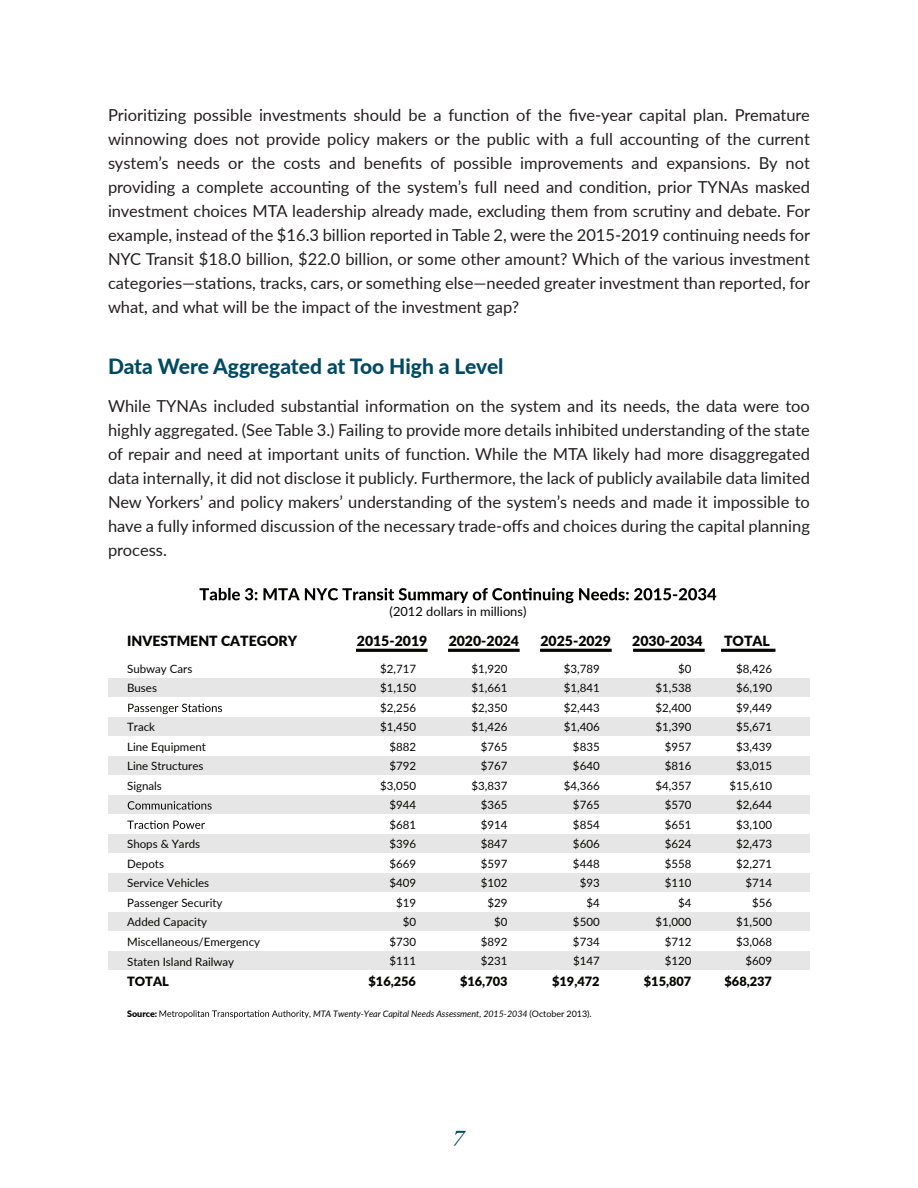
<style>
.page{position:relative;width:918px;height:1188px;background:#fff}
.page>*{position:absolute;margin:0;border:0;box-sizing:border-box;transform-origin:0 0}
.t1{font:800 21px "Lato";letter-spacing:-.005em;color:#004964}
.t2{font:italic 21px "Georgia";color:#004b66}
.t3{font:16.5px/24px "Lato";color:#231f20;text-align:justify}
.t4{font:900 14.1px "Lato";color:#040503}
.t5{font:900 12.75px "Lato";color:#040503}
.t6{font:12.75px "Lato";color:#040503}
.t7{font:11.55px "Lato";color:#040503}
.t8{font:italic 9px "Lato";letter-spacing:-.005em;color:#040503}
.t9{font:900 9px "Lato";color:#040503}
.s1{font-style:normal}
</style>
<div class="page">
<svg style="left:200px;top:588px;width:516px;height:15px"></svg>
<svg style="left:159px;top:1010px;width:151px;height:8px"></svg>
<hr style="left:356px;top:649px;width:72px;height:3px;background:#040503">
<hr style="left:448px;top:649px;width:72px;height:3px;background:#040503">
<hr style="left:540px;top:649px;width:72px;height:3px;background:#040503">
<hr style="left:633px;top:649px;width:72px;height:3px;background:#040503">
<hr style="left:721px;top:649px;width:54px;height:3px;background:#040503">
<svg style="left:128px;top:704px;width:94px;height:10px"></svg>
<svg style="left:127px;top:820px;width:78px;height:9px"></svg>
<div style="left:108px;top:679px;width:702px;height:18px;background:#e6e6e6"></div>
<div style="left:108px;top:718px;width:702px;height:18px;background:#e6e6e6"></div>
<div style="left:108px;top:757px;width:702px;height:18px;background:#e6e6e6"></div>
<div style="left:108px;top:796px;width:702px;height:18px;background:#e6e6e6"></div>
<div style="left:108px;top:834px;width:702px;height:19px;background:#e6e6e6"></div>
<div style="left:108px;top:873px;width:702px;height:18px;background:#e6e6e6"></div>
<div style="left:108px;top:912px;width:702px;height:18px;background:#e6e6e6"></div>
<div style="left:108px;top:951px;width:702px;height:18px;background:#e6e6e6"></div>
<p class="t3" style="left:108px;top:103px;width:704px">Prioritizing possible investments should be a function of the five-year capital plan. Premature winnowing does not provide policy makers or the public with a full accounting of the current system’s needs or the costs and benefits of possible improvements and expansions. By not providing a complete accounting of the system’s full need and condition, prior TYNAs masked investment choices MTA leadership already made, excluding them from scrutiny and debate. For example, instead of the $16.3 billion reported in Table 2, were the 2015-2019 continuing needs for NYC Transit $18.0 billion, $22.0 billion, or some other amount? Which of the various investment categories—stations, tracks, cars, or something else—needed greater investment than reported, for what, and what will be the impact of the investment gap?</p>
<p class="t1" style="left:108px;top:351px;width:397px">Data Were Aggregated at Too High a Level</p>
<p class="t3" style="left:108px;top:393px;width:703px">While TYNAs included substantial information on the system and its needs, the data were too highly aggregated. (See Table 3.) Failing to provide more details inhibited understanding of the state of repair and need at important units of function. While the MTA likely had more disaggregated data internally, it did not disclose it publicly. Furthermore, the lack of publicly availabile data limited New Yorkers’ and policy makers’ understanding of the system’s needs and made it impossible to have a fully informed discussion of the necessary trade-offs and choices during the capital planning process.</p>
<p class="t6" style="left:390px;top:602px;width:138px">(2012 dollars in millions)</p>
<p class="t4" style="left:127px;top:630px;width:172px">INVESTMENT CATEGORY</p>
<p class="t4" style="left:357px;top:630px;width:72px">2015-2019</p>
<p class="t4" style="left:449px;top:630px;width:72px">2020-2024</p>
<p class="t4" style="left:540px;top:630px;width:72px">2025-2029</p>
<p class="t4" style="left:632px;top:630px;width:72px">2030-2034</p>
<p class="t4" style="left:724px;top:630px;width:47px">TOTAL</p>
<p class="t7" style="left:127px;top:660px;width:67px">Subway Cars</p>
<p class="t7" style="left:380px;top:660px;width:37px">$2,717</p>
<p class="t7" style="left:472px;top:660px;width:37px">$1,920</p>
<p class="t7" style="left:564px;top:660px;width:37px">$3,789</p>
<p class="t7" style="left:678px;top:660px;width:15px">$0</p>
<p class="t7" style="left:736px;top:660px;width:37px">$8,426</p>
<p class="t7" style="left:127px;top:680px;width:31px">Buses</p>
<p class="t7" style="left:380px;top:680px;width:37px">$1,150</p>
<p class="t7" style="left:472px;top:680px;width:37px">$1,661</p>
<p class="t7" style="left:564px;top:680px;width:37px">$1,841</p>
<p class="t7" style="left:655px;top:680px;width:37px">$1,538</p>
<p class="t7" style="left:736px;top:680px;width:37px">$6,190</p>
<p class="t7" style="left:380px;top:699px;width:37px">$2,256</p>
<p class="t7" style="left:472px;top:699px;width:37px">$2,350</p>
<p class="t7" style="left:564px;top:699px;width:37px">$2,443</p>
<p class="t7" style="left:655px;top:699px;width:37px">$2,400</p>
<p class="t7" style="left:736px;top:699px;width:37px">$9,449</p>
<p class="t7" style="left:127px;top:719px;width:30px">Track</p>
<p class="t7" style="left:380px;top:719px;width:37px">$1,450</p>
<p class="t7" style="left:472px;top:719px;width:37px">$1,426</p>
<p class="t7" style="left:564px;top:719px;width:37px">$1,406</p>
<p class="t7" style="left:655px;top:719px;width:37px">$1,390</p>
<p class="t7" style="left:736px;top:719px;width:37px">$5,671</p>
<p class="t7" style="left:127px;top:738px;width:80px">Line Equipment</p>
<p class="t7" style="left:389px;top:738px;width:28px">$882</p>
<p class="t7" style="left:481px;top:738px;width:28px">$765</p>
<p class="t7" style="left:573px;top:738px;width:28px">$835</p>
<p class="t7" style="left:665px;top:738px;width:28px">$957</p>
<p class="t7" style="left:736px;top:738px;width:37px">$3,439</p>
<p class="t7" style="left:127px;top:758px;width:78px">Line Structures</p>
<p class="t7" style="left:389px;top:758px;width:28px">$792</p>
<p class="t7" style="left:481px;top:758px;width:28px">$767</p>
<p class="t7" style="left:573px;top:758px;width:28px">$640</p>
<p class="t7" style="left:665px;top:758px;width:28px">$816</p>
<p class="t7" style="left:736px;top:758px;width:37px">$3,015</p>
<p class="t7" style="left:127px;top:778px;width:36px">Signals</p>
<p class="t7" style="left:380px;top:777px;width:37px">$3,050</p>
<p class="t7" style="left:472px;top:777px;width:37px">$3,837</p>
<p class="t7" style="left:564px;top:777px;width:37px">$4,366</p>
<p class="t7" style="left:655px;top:777px;width:37px">$4,357</p>
<p class="t7" style="left:729px;top:777px;width:44px">$15,610</p>
<p class="t7" style="left:389px;top:797px;width:28px">$944</p>
<p class="t7" style="left:481px;top:797px;width:28px">$365</p>
<p class="t7" style="left:573px;top:797px;width:28px">$765</p>
<p class="t7" style="left:665px;top:797px;width:28px">$570</p>
<p class="t7" style="left:736px;top:797px;width:37px">$2,644</p>
<p class="t7" style="left:389px;top:816px;width:28px">$681</p>
<p class="t7" style="left:481px;top:816px;width:28px">$914</p>
<p class="t7" style="left:573px;top:816px;width:28px">$854</p>
<p class="t7" style="left:665px;top:816px;width:28px">$651</p>
<p class="t7" style="left:736px;top:816px;width:37px">$3,100</p>
<p class="t7" style="left:127px;top:836px;width:75px">Shops &amp; Yards</p>
<p class="t7" style="left:389px;top:836px;width:28px">$396</p>
<p class="t7" style="left:481px;top:836px;width:28px">$847</p>
<p class="t7" style="left:573px;top:836px;width:28px">$606</p>
<p class="t7" style="left:665px;top:836px;width:28px">$624</p>
<p class="t7" style="left:736px;top:836px;width:37px">$2,473</p>
<p class="t7" style="left:127px;top:855px;width:38px">Depots</p>
<p class="t7" style="left:389px;top:855px;width:28px">$669</p>
<p class="t7" style="left:481px;top:855px;width:28px">$597</p>
<p class="t7" style="left:573px;top:855px;width:28px">$448</p>
<p class="t7" style="left:665px;top:855px;width:28px">$558</p>
<p class="t7" style="left:736px;top:855px;width:37px">$2,271</p>
<p class="t7" style="left:127px;top:875px;width:83px">Service Vehicles</p>
<p class="t7" style="left:389px;top:875px;width:28px">$409</p>
<p class="t7" style="left:481px;top:875px;width:28px">$102</p>
<p class="t7" style="left:580px;top:875px;width:22px">$93</p>
<p class="t7" style="left:665px;top:875px;width:28px">$110</p>
<p class="t7" style="left:745px;top:875px;width:28px">$714</p>
<p class="t7" style="left:127px;top:894px;width:97px">Passenger Security</p>
<p class="t7" style="left:396px;top:894px;width:22px">$19</p>
<p class="t7" style="left:488px;top:894px;width:22px">$29</p>
<p class="t7" style="left:586px;top:894px;width:15px">$4</p>
<p class="t7" style="left:678px;top:894px;width:15px">$4</p>
<p class="t7" style="left:752px;top:894px;width:22px">$56</p>
<p class="t7" style="left:127px;top:914px;width:81px">Added Capacity</p>
<p class="t7" style="left:403px;top:914px;width:15px">$0</p>
<p class="t7" style="left:494px;top:914px;width:15px">$0</p>
<p class="t7" style="left:573px;top:914px;width:28px">$500</p>
<p class="t7" style="left:655px;top:914px;width:37px">$1,000</p>
<p class="t7" style="left:736px;top:914px;width:37px">$1,500</p>
<p class="t7" style="left:127px;top:933px;width:134px">Miscellaneous/Emergency</p>
<p class="t7" style="left:389px;top:933px;width:28px">$730</p>
<p class="t7" style="left:481px;top:933px;width:28px">$892</p>
<p class="t7" style="left:573px;top:933px;width:28px">$734</p>
<p class="t7" style="left:665px;top:933px;width:28px">$712</p>
<p class="t7" style="left:736px;top:933px;width:37px">$3,068</p>
<p class="t7" style="left:127px;top:953px;width:109px">Staten Island Railway</p>
<p class="t7" style="left:389px;top:953px;width:28px">$111</p>
<p class="t7" style="left:481px;top:953px;width:28px">$231</p>
<p class="t7" style="left:573px;top:953px;width:28px">$147</p>
<p class="t7" style="left:665px;top:953px;width:28px">$120</p>
<p class="t7" style="left:745px;top:953px;width:28px">$609</p>
<p class="t5" style="left:127px;top:972px;width:43px">TOTAL</p>
<p class="t5" style="left:369px;top:972px;width:49px">$16,256</p>
<p class="t5" style="left:460px;top:972px;width:49px">$16,703</p>
<p class="t5" style="left:552px;top:972px;width:49px">$19,472</p>
<p class="t5" style="left:644px;top:972px;width:49px">$15,807</p>
<p class="t5" style="left:725px;top:972px;width:49px">$68,237</p>
<p class="t9" style="left:127px;top:1007px;width:32px">Source:</p>
<p class="t8" style="left:313px;top:1007px;width:280px">MTA Twenty-Year Capital Needs Assessment, 2015-2034 <span class="s1">(October 2013).</span></p>
<p class="t2" style="left:454px;top:1121px;width:12px">7</p>
</div>
